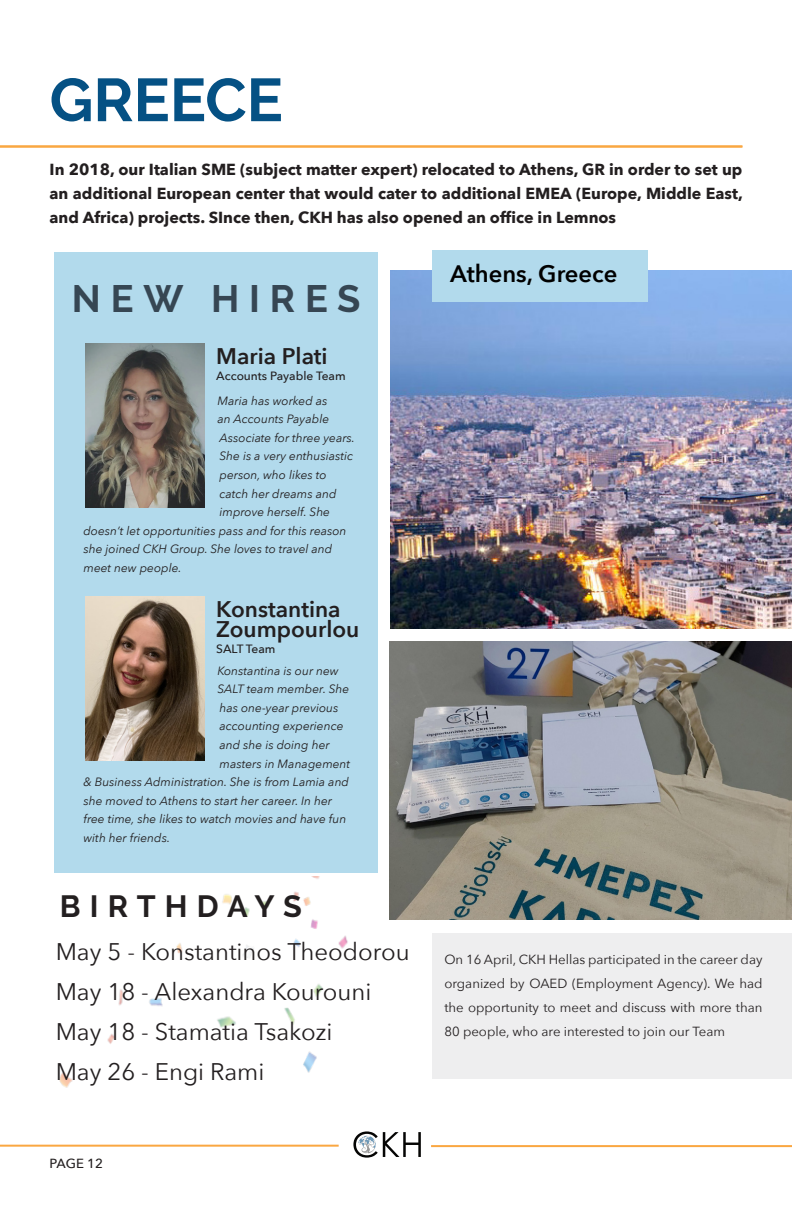
<style>
.page{position:relative;width:792px;height:1224px;background:#fff}
.page>*{position:absolute;margin:0;border:0;box-sizing:border-box;transform-origin:0 0}
.t1{font:700 60.4px "Raleway";color:#055184}
.t2{font:700 38px "Raleway";letter-spacing:.26em;color:#364653}
.t3{font:700 30.6px "Raleway";letter-spacing:.295em;color:#231f20}
.t4{font:24px/40px "Avenir Next";color:#231f20}
.t5{font:600 23.8px "Avenir Next";color:#000}
.t6{font:600 22.6px "Avenir Next";color:#231f20}
.t7{font:700 16px/23.8px "Avenir Next";color:#231f20;text-align:justify}
.t8{font:13.2px/23.8px "Avenir Next";color:#231f20;text-align:justify}
.t9{font:500 13.2px "Avenir Next";letter-spacing:-.01em;color:#231f20}
.t10{font:italic 12px "Avenir Next";color:#231f20}
.t11{font:500 12px "Avenir Next";color:#231f20}
</style>
<div class="page">
<hr style="left:0;top:146px;width:742px;height:2px;background:#faa741">
<hr style="left:0;top:1145px;width:339px;height:2px;background:#faa741">
<svg style="left:353px;top:1131px;width:68px;height:27px"></svg>
<hr style="left:431px;top:1145px;width:361px;height:2px;background:#faa741">
<div style="left:432px;top:804px;width:360px;height:275px;background:#eeeeef"></div>
<img style="left:390px;top:270px;width:402px;height:359px">
<div style="left:55px;top:252px;width:323px;height:620px;background:#b2daec"></div>
<img style="left:59px;top:876px;width:289px;height:212px">
<div style="left:378px;top:629px;width:414px;height:304px;background:#fff"></div>
<img style="left:390px;top:641px;width:402px;height:279px">
<img style="left:86px;top:344px;width:118px;height:164px">
<div style="left:432px;top:250px;width:216px;height:52px;background:#b2daec"></div>
<img style="left:86px;top:596px;width:118px;height:165px">
<p class="t1" style="left:50px;top:65px;width:235px">GREECE</p>
<p class="t7" style="left:50px;top:157px;width:695px">In 2018, our Italian SME (subject matter expert) relocated to Athens, GR in order to set up an additional European center that would cater to additional EMEA (Europe, Middle East, and Africa) projects. SInce then, CKH has also opened an office in Lemnos</p>
<p class="t2" style="left:72px;top:277px;width:290px">NEW HIRES</p>
<p class="t6" style="left:216px;top:336px;width:113px">Maria Plati</p>
<p class="t11" style="left:216px;top:365px;width:131px">Accounts Payable Team</p>
<p class="t10" style="left:218px;top:390px;width:112px">Maria has worked as</p>
<p class="t10" style="left:218px;top:409px;width:113px">an Accounts Payable</p>
<p class="t10" style="left:220px;top:427px;width:137px">Associate for three years.</p>
<p class="t10" style="left:220px;top:446px;width:135px">She is a very enthusiastic</p>
<p class="t10" style="left:220px;top:465px;width:109px">person, who likes to</p>
<p class="t10" style="left:220px;top:483px;width:119px">catch her dreams and</p>
<p class="t10" style="left:220px;top:502px;width:112px">improve herself. She</p>
<p class="t10" style="left:84px;top:520px;width:265px">doesn’t let opportunities pass and for this reason</p>
<p class="t10" style="left:84px;top:539px;width:250px">she joined CKH Group. She loves to travel and</p>
<p class="t10" style="left:84px;top:558px;width:100px">meet new people.</p>
<p class="t6" style="left:216px;top:589px;width:126px">Konstantina</p>
<p class="t6" style="left:216px;top:609px;width:145px">Zoumpourlou</p>
<p class="t11" style="left:216px;top:638px;width:61px">SALT Team</p>
<p class="t10" style="left:218px;top:660px;width:123px">Konstantina is our new</p>
<p class="t10" style="left:218px;top:679px;width:133px">SALT team member. She</p>
<p class="t10" style="left:220px;top:697px;width:120px">has one-year previous</p>
<p class="t10" style="left:220px;top:716px;width:125px">accounting experience</p>
<p class="t10" style="left:220px;top:735px;width:112px">and she is doing her</p>
<p class="t10" style="left:220px;top:753px;width:132px">masters in Management</p>
<p class="t10" style="left:84px;top:772px;width:267px">&amp; Business Administration. She is from Lamia and</p>
<p class="t10" style="left:84px;top:790px;width:250px">she moved to Athens to start her career. In her</p>
<p class="t10" style="left:84px;top:809px;width:264px">free time, she likes to watch movies and have fun</p>
<p class="t10" style="left:84px;top:828px;width:88px">with her friends.</p>
<p class="t3" style="left:60px;top:889px;width:244px">BIRTHDAYS</p>
<p class="t4" style="left:56px;top:931px;width:356px">May 5 - Konstantinos Theodorou<br>May 18 - Alexandra Kourouni</p>
<p class="t4" style="left:56px;top:1011px;width:278px">May 18 - Stamatia Tsakozi</p>
<p class="t4" style="left:56px;top:1051px;width:210px">May 26 - Engi Rami</p>
<p class="t9" style="left:50px;top:1152px;width:55px">PAGE 12</p>
<p class="t5" style="left:450px;top:254px;width:169px">Athens, Greece</p>
<p class="t8" style="left:444px;top:947px;width:320px">On 16 April, CKH Hellas participated in the career day organized by OAED (Employment Agency). We had the opportunity to meet and discuss with more than 80 people, who are interested to join our Team</p>
</div>
